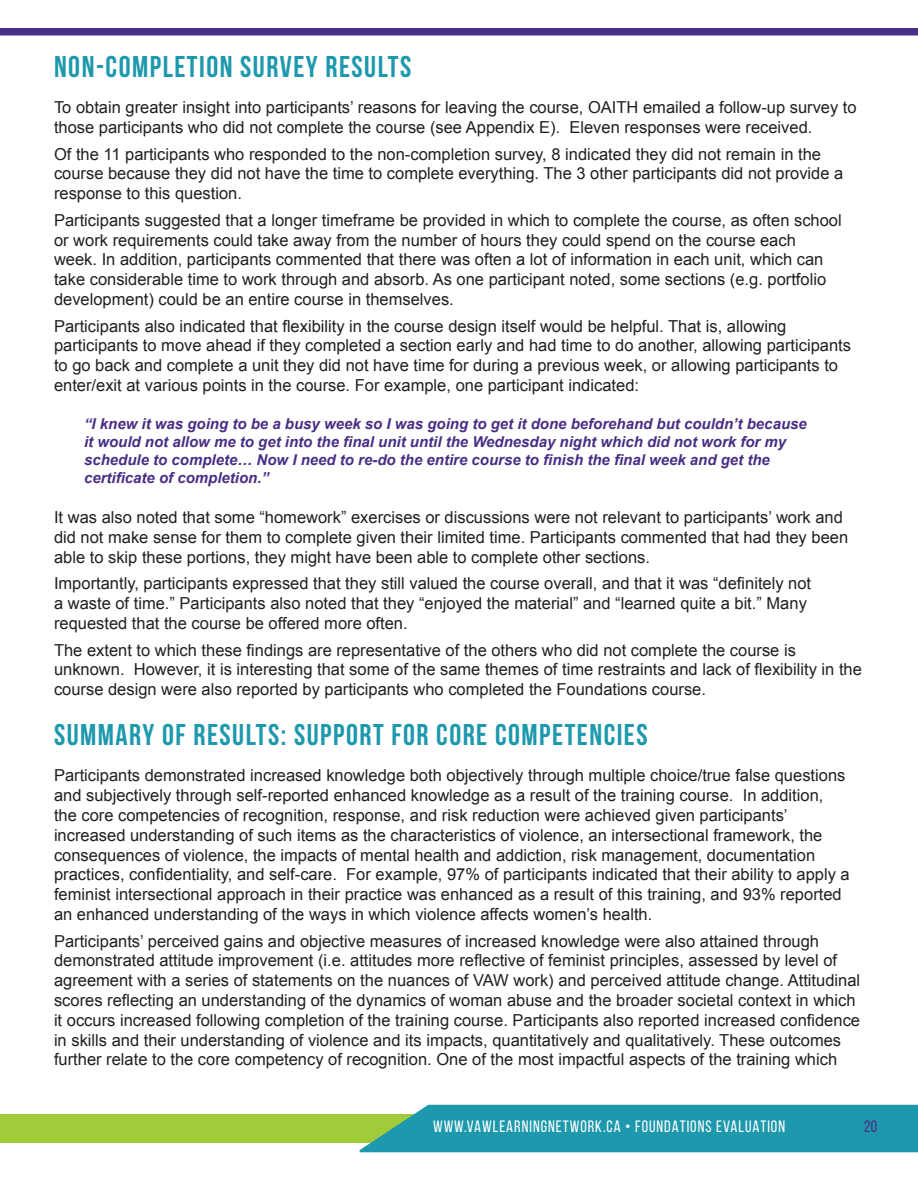
<style>
.page{position:relative;width:918px;height:1188px;background:#fff}
.page>*{position:absolute;margin:0;border:0;box-sizing:border-box;transform-origin:0 0}
.t1{font:700 30px "Bebas Neue";letter-spacing:.05em;color:#1d98ac}
.t2{font:16.5px/19.8px "Arial";color:#231f20}
.t3{font:16.5px "Bebas Neue";letter-spacing:.06em;color:#fff}
.t4{font:16.5px "Bebas Neue";color:#492e85}
.t5{font:italic 700 15px/18px "Arial";color:#492e85}
</style>
<div class="page">
<div style="left:0;top:1115px;width:918px;height:28px;background:#a0cc3a"></div>
<div style="left:0;top:28px;width:918px;height:7px;background:#492e85"></div>
<div style="left:360px;top:1105px;width:558px;height:47px;background:#1d98ac"></div>
<h1 class="t1" style="left:54px;top:50px;width:359px">NON-COMPLETION SURVEY RESULTS</h1>
<p class="t2" style="left:54px;top:98px;width:804px">To obtain greater insight into participants’ reasons for leaving the course, OAITH emailed a follow-up survey to those participants who did not complete the course (see Appendix E). Eleven responses were received.</p>
<p class="t2" style="left:54px;top:144px;width:791px">Of the 11 participants who responded to the non-completion survey, 8 indicated they did not remain in the course because they did not have the time to complete everything. The 3 other participants did not provide a response to this question.</p>
<p class="t2" style="left:54px;top:210px;width:789px">Participants suggested that a longer timeframe be provided in which to complete the course, as often school or work requirements could take away from the number of hours they could spend on the course each week. In addition, participants commented that there was often a lot of information in each unit, which can take considerable time to work through and absorb. As one participant noted, some sections (e.g. portfolio development) could be an entire course in themselves.</p>
<p class="t2" style="left:54px;top:316px;width:799px">Participants also indicated that flexibility in the course design itself would be helpful. That is, allowing participants to move ahead if they completed a section early and had time to do another, allowing participants to go back and complete a unit they did not have time for during a previous week, or allowing participants to enter/exit at various points in the course. For example, one participant indicated:</p>
<p class="t5" style="left:84px;top:415px;width:724px">“I knew it was going to be a busy week so I was going to get it done beforehand but couldn’t because it would not allow me to get into the final unit until the Wednesday night which did not work for my schedule to complete… Now I need to re-do the entire course to finish the final week and get the certificate of completion.”</p>
<p class="t2" style="left:54px;top:508px;width:796px">It was also noted that some “homework” exercises or discussions were not relevant to participants’ work and did not make sense for them to complete given their limited time. Participants commented that had they been able to skip these portions, they might have been able to complete other sections.</p>
<p class="t2" style="left:54px;top:574px;width:759px">Importantly, participants expressed that they still valued the course overall, and that it was “definitely not a waste of time.” Participants also noted that they “enjoyed the material” and “learned quite a bit.” Many requested that the course be offered more often.</p>
<p class="t2" style="left:54px;top:640px;width:809px">The extent to which these findings are representative of the others who did not complete the course is unknown. However, it is interesting that some of the same themes of time restraints and lack of flexibility in the course design were also reported by participants who completed the Foundations course.</p>
<h1 class="t1" style="left:54px;top:718px;width:595px">SUMMARY OF RESULTS: SUPPORT FOR CORE COMPETENCIES</h1>
<p class="t2" style="left:54px;top:766px;width:797px">Participants demonstrated increased knowledge both objectively through multiple choice/true false questions and subjectively through self-reported enhanced knowledge as a result of the training course. In addition, the core competencies of recognition, response, and risk reduction were achieved given participants’ increased understanding of such items as the characteristics of violence, an intersectional framework, the consequences of violence, the impacts of mental health and addiction, risk management, documentation practices, confidentiality, and self-care. For example, 97% of participants indicated that their ability to apply a feminist intersectional approach in their practice was enhanced as a result of this training, and 93% reported an enhanced understanding of the ways in which violence affects women’s health.</p>
<p class="t2" style="left:54px;top:931px;width:808px">Participants’ perceived gains and objective measures of increased knowledge were also attained through demonstrated attitude improvement (i.e. attitudes more reflective of feminist principles, assessed by level of agreement with a series of statements on the nuances of VAW work) and perceived attitude change. Attitudinal scores reflecting an understanding of the dynamics of woman abuse and the broader societal context in which it occurs increased following completion of the training course. Participants also reported increased confidence in skills and their understanding of violence and its impacts, quantitatively and qualitatively. These outcomes further relate to the core competency of recognition. One of the most impactful aspects of the training which</p>
<p class="t3" style="left:433px;top:1118px;width:354px">WWW.VAWLEARNINGNETWORK.CA • FOUNDATIONS EVALUATION</p>
<p class="t4" style="left:864px;top:1118px;width:15px">20</p>
</div>
